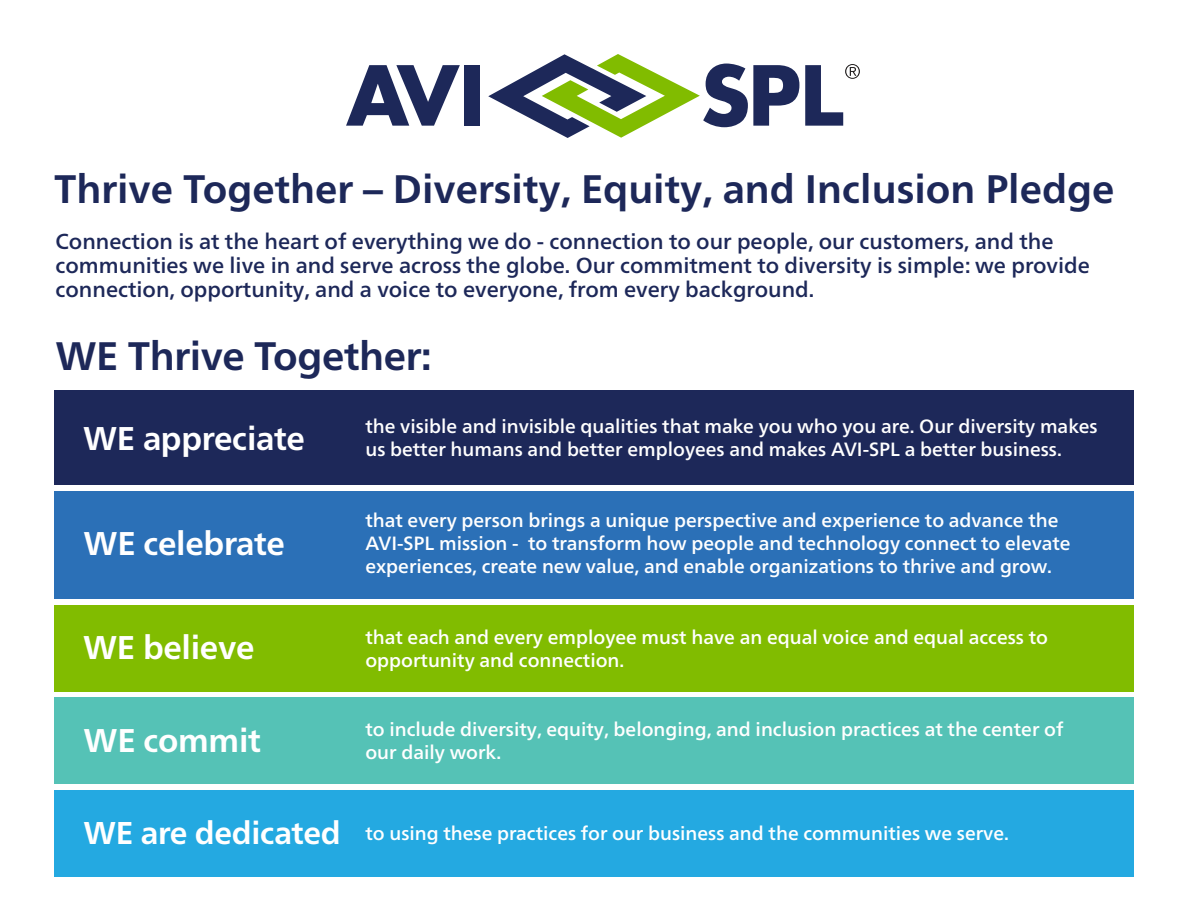
<style>
.page{position:relative;width:1188px;height:918px;background:#fff}
.page>*{position:absolute;margin:0;border:0;box-sizing:border-box;transform-origin:0 0}
.t1{font:700 39.75px "Frutiger Neue LT Pro";color:#1d2859}
.t2{font:700 32.85px "Frutiger Neue LT Pro";letter-spacing:-.01em;color:#fff}
.t3{font:500 21.75px/24px "Frutiger Neue LT Pro";color:#1d2859}
.t4{font:500 19.2px/23px "Frutiger Neue LT Pro";color:#fff}
.s1{font-weight:700;font-size:31.5px}
</style>
<div class="page">
<div style="left:54px;top:491px;width:1080px;height:108px;background:#2b70b7"></div>
<div style="left:54px;top:605px;width:1080px;height:86px;background:#81bc00"></div>
<div style="left:54px;top:697px;width:1080px;height:87px;background:#55c2b6"></div>
<div style="left:54px;top:790px;width:1080px;height:86px;background:#24a9e1"></div>
<div style="left:54px;top:390px;width:1080px;height:94px;background:#1d2859"></div>
<svg style="left:346px;top:65px;width:114px;height:61px"></svg>
<div style="left:464px;top:65px;width:16px;height:61px;background:#1d2859"></div>
<svg style="left:805px;top:64px;width:55px;height:62px"></svg>
<svg style="left:488px;top:54px;width:311px;height:84px"></svg>
<h1 class="t1" style="left:54px;top:173px;width:1062px">Thrive Together – Diversity, Equity, and Inclusion Pledge</h1>
<p class="t3" style="left:56px;top:232px;width:1036px">Connection is at the heart of everything we do - connection to our people, our customers, and the communities we live in and serve across the globe. Our commitment to diversity is simple: we provide connection, opportunity, and a voice to everyone, from every background.</p>
<h1 class="t1" style="left:56px;top:340px;width:378px">WE Thrive Together:</h1>
<h2 class="t2" style="left:83px;top:425px;width:223px">WE appreciate</h2>
<h2 class="t2" style="left:84px;top:530px;width:203px">WE celebrate</h2>
<h2 class="t2" style="left:83px;top:634px;width:173px">WE believe</h2>
<h2 class="t2" style="left:84px;top:728px;width:179px">WE commit</h2>
<p class="t4" style="left:365px;top:416px;width:734px">the visible and invisible qualities that make you who you are. Our diversity makes</p>
<p class="t4" style="left:365px;top:439px;width:698px">us better humans and better employees and makes AVI-SPL a better business.</p>
<p class="t4" style="left:365px;top:511px;width:707px">that every person brings a unique perspective and experience to advance the<br>AVI-SPL mission - to transform how people and technology connect to elevate experiences, create new value, and enable organizations to thrive and grow.</p>
<p class="t4" style="left:365px;top:627px;width:684px">that each and every employee must have an equal voice and equal access to</p>
<p class="t4" style="left:365px;top:650px;width:260px">opportunity and connection.</p>
<p class="t4" style="left:365px;top:720px;width:700px">to include diversity, equity, belonging, and inclusion practices at the center of</p>
<p class="t4" style="left:365px;top:743px;width:137px">our daily work.</p>
<p class="t4" style="left:84px;top:823px;width:927px"><span class="s1">WE are dedicated</span> to using these practices for our business and the communities we serve.</p>
</div>
